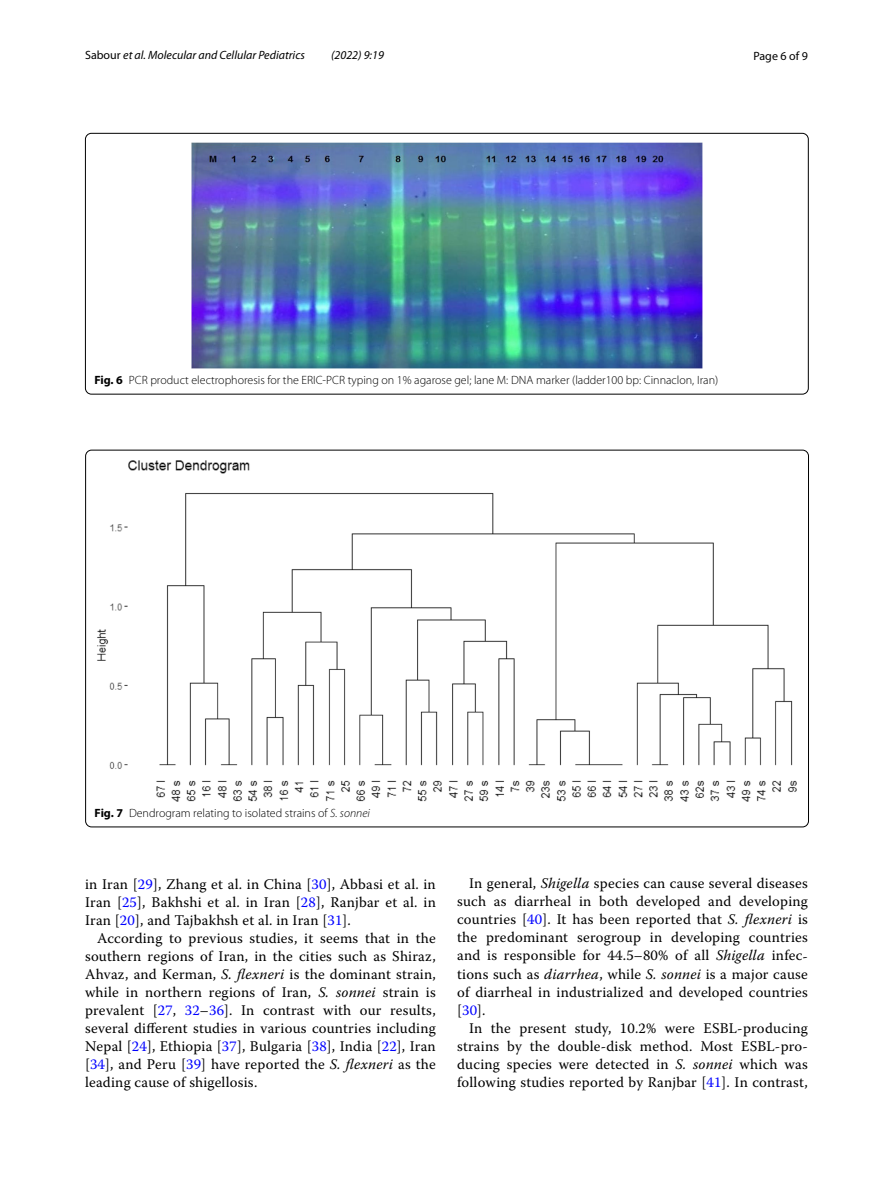
<style>
.page{position:relative;width:893px;height:1187px;background:#fff}
.page>*{position:absolute;margin:0;border:0;box-sizing:border-box;transform-origin:0 0}
.t1{font:14.7px/18px "Warnock Pro";letter-spacing:.015em;color:#000;text-align:justify}
.t2{font:300 12px "Myriad Pro";color:#000}
.t3{font:italic 12px "Myriad Pro";color:#000}
.t4{font:12px "Myriad Pro";color:#000}
.s1{font-style:normal}
.s2{font-weight:700}
.s3{font-style:italic}
.s4{color:#00f}
</style>
<div class="page">
<img style="left:192px;top:142px;width:510px;height:227px">
<div style="left:85px;top:133px;width:723px;height:261px;border:1px solid #000;border-radius:6px"></div>
<img style="left:97px;top:460px;width:700px;height:342px">
<p class="t3" style="left:85px;top:48px;width:221px"><span class="s1">Sabour</span> et al. Molecular and Cellular Pediatrics</p>
<p class="t3" style="left:331px;top:48px;width:54px">(2022) 9:19</p>
<p class="t4" style="left:753px;top:48px;width:56px">Page 6 of 9</p>
<p class="t2" style="left:94px;top:373px;width:625px"><span class="s2">Fig. 6</span> PCR product electrophoresis for the ERIC-PCR typing on 1% agarose gel; lane M: DNA marker (ladder100 bp: Cinnaclon, Iran)</p>
<p class="t2" style="left:95px;top:806px;width:277px"><span class="s2">Fig. 7</span> Dendrogram relating to isolated strains of <span class="s3">S. sonnei</span></p>
<p class="t1" style="left:85px;top:874px;width:352px">in Iran [<span class="s4">29</span>], Zhang et al. in China [<span class="s4">30</span>], Abbasi et al. in Iran [<span class="s4">25</span>], Bakhshi et al. in Iran [<span class="s4">28</span>], Ranjbar et al. in Iran [<span class="s4">20</span>], and Tajbakhsh et al. in Iran [<span class="s4">31</span>].</p>
<p class="t1" style="left:85px;top:928px;width:352px;text-indent:12px">According to previous studies, it seems that in the southern regions of Iran, in the cities such as Shiraz, Ahvaz, and Kerman, <span class="s3">S. flexneri</span> is the dominant strain, while in northern regions of Iran, <span class="s3">S. sonnei</span> strain is prevalent [<span class="s4">27</span>, <span class="s4">32</span>–<span class="s4">36</span>]. In contrast with our results, several different studies in various countries including Nepal [<span class="s4">24</span>], Ethiopia [<span class="s4">37</span>], Bulgaria [<span class="s4">38</span>], India [<span class="s4">22</span>], Iran [<span class="s4">34</span>], and Peru [<span class="s4">39</span>] have reported the <span class="s3">S. flexneri</span> as the leading cause of shigellosis.</p>
<p class="t1" style="left:457px;top:874px;width:352px;text-indent:12px">In general, <span class="s3">Shigella</span> species can cause several diseases such as diarrheal in both developed and developing countries [<span class="s4">40</span>]. It has been reported that <span class="s3">S. flexneri</span> is the predominant serogroup in developing countries and is responsible for 44.5–80% of all <span class="s3">Shigella</span> infec&shy;tions such as <span class="s3">diarrhea</span>, while <span class="s3">S. sonnei</span> is a major cause of diarrheal in industrialized and developed countries [<span class="s4">30</span>].</p>
<p class="t1" style="left:457px;top:1018px;width:352px;text-indent:12px">In the present study, 10.2% were ESBL-producing strains by the double-disk method. Most ESBL-pro&shy;ducing species were detected in <span class="s3">S. sonnei</span> which was following studies reported by Ranjbar [<span class="s4">41</span>]. In contrast,</p>
</div>
